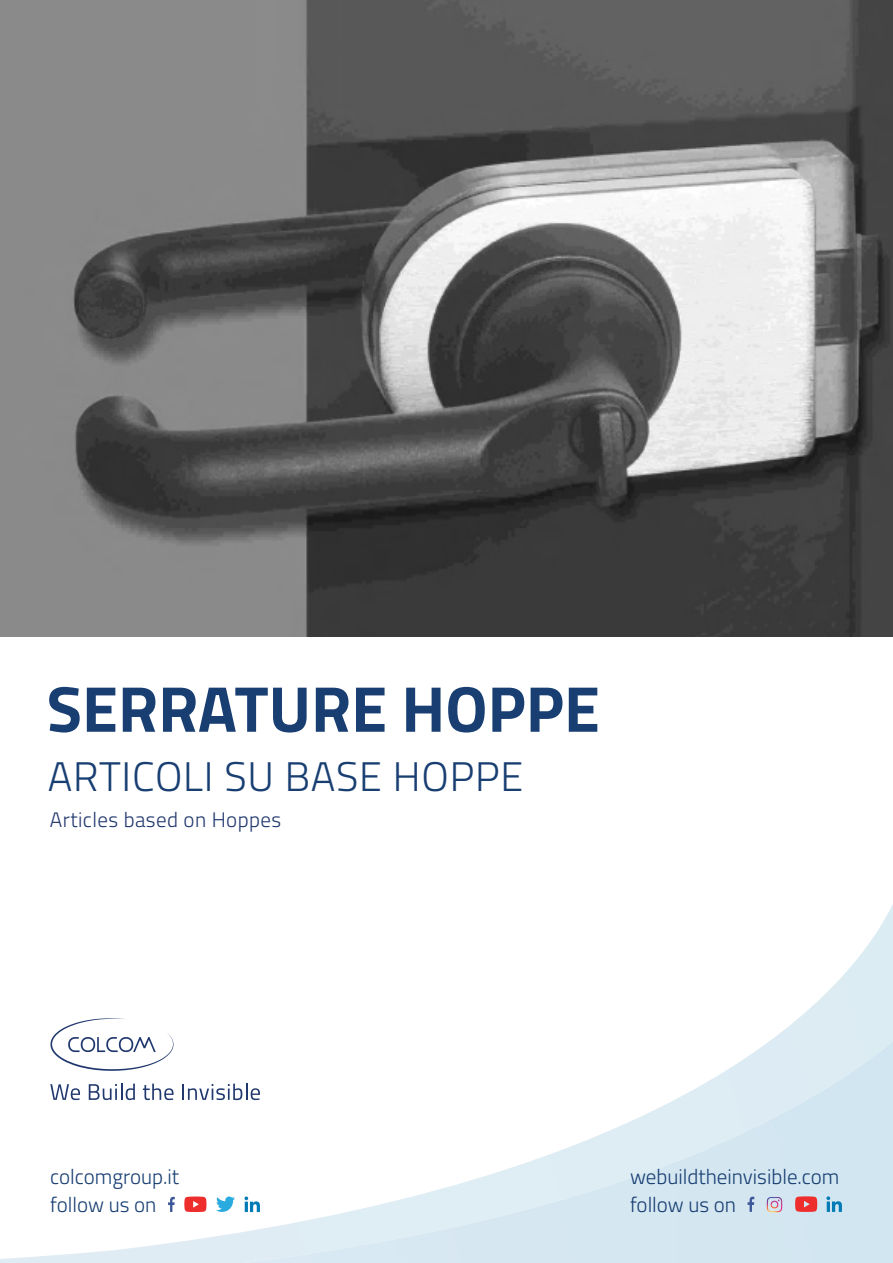
<style>
.page{position:relative;width:893px;height:1263px;background:#fff}
.page>*{position:absolute;margin:0;border:0;box-sizing:border-box;transform-origin:0 0}
.t1{font:700 64.8px "Titillium Web";color:#183e72}
.t2{font:300 41.4px "Titillium Web";letter-spacing:.02em;color:#183e72}
.t3{font:300 21px "Titillium Web";color:#183e72}
.t4{font:300 21px "Titillium Web";letter-spacing:.02em;color:#21386e}
</style>
<div class="page">
<img style="left:0;top:0;width:893px;height:636px">
<svg style="left:0;top:904px;width:893px;height:359px"></svg>
<img style="left:243px;top:1251px;width:650px;height:12px">
<img style="left:319px;top:1227px;width:574px;height:25px">
<img style="left:449px;top:1203px;width:444px;height:25px">
<img style="left:547px;top:1179px;width:346px;height:25px">
<img style="left:626px;top:1154px;width:267px;height:26px">
<img style="left:691px;top:1130px;width:202px;height:25px">
<img style="left:747px;top:1106px;width:146px;height:25px">
<img style="left:794px;top:1082px;width:99px;height:25px">
<img style="left:835px;top:1057px;width:58px;height:26px">
<img style="left:871px;top:1041px;width:22px;height:17px">
<svg style="left:50px;top:1084px;width:30px;height:16px"></svg>
<svg style="left:89px;top:1083px;width:46px;height:17px"></svg>
<svg style="left:143px;top:1083px;width:31px;height:17px"></svg>
<svg style="left:182px;top:1083px;width:78px;height:17px"></svg>
<svg style="left:50px;top:1018px;width:124px;height:53px"></svg>
<svg style="left:826px;top:1196px;width:16px;height:16px"></svg>
<svg style="left:795px;top:1196px;width:22px;height:16px"></svg>
<img style="left:748px;top:1197px;width:6px;height:15px">
<img style="left:763px;top:1193px;width:23px;height:22px">
<svg style="left:244px;top:1196px;width:16px;height:16px"></svg>
<svg style="left:184px;top:1196px;width:22px;height:16px"></svg>
<img style="left:168px;top:1197px;width:7px;height:15px">
<svg style="left:216px;top:1196px;width:19px;height:16px"></svg>
<p class="t1" style="left:47px;top:659px;width:555px">SERRATURE HOPPE</p>
<p class="t2" style="left:48px;top:747px;width:477px">ARTICOLI SU BASE HOPPE</p>
<p class="t4" style="left:50px;top:804px;width:233px">Articles based on Hoppes</p>
<p class="t3" style="left:50px;top:1161px;width:130px">colcomgroup.it</p>
<p class="t3" style="left:50px;top:1189px;width:108px">follow us on</p>
<p class="t3" style="left:630px;top:1161px;width:211px">webuildtheinvisible.com</p>
<p class="t3" style="left:630px;top:1189px;width:108px">follow us on</p>
</div>
